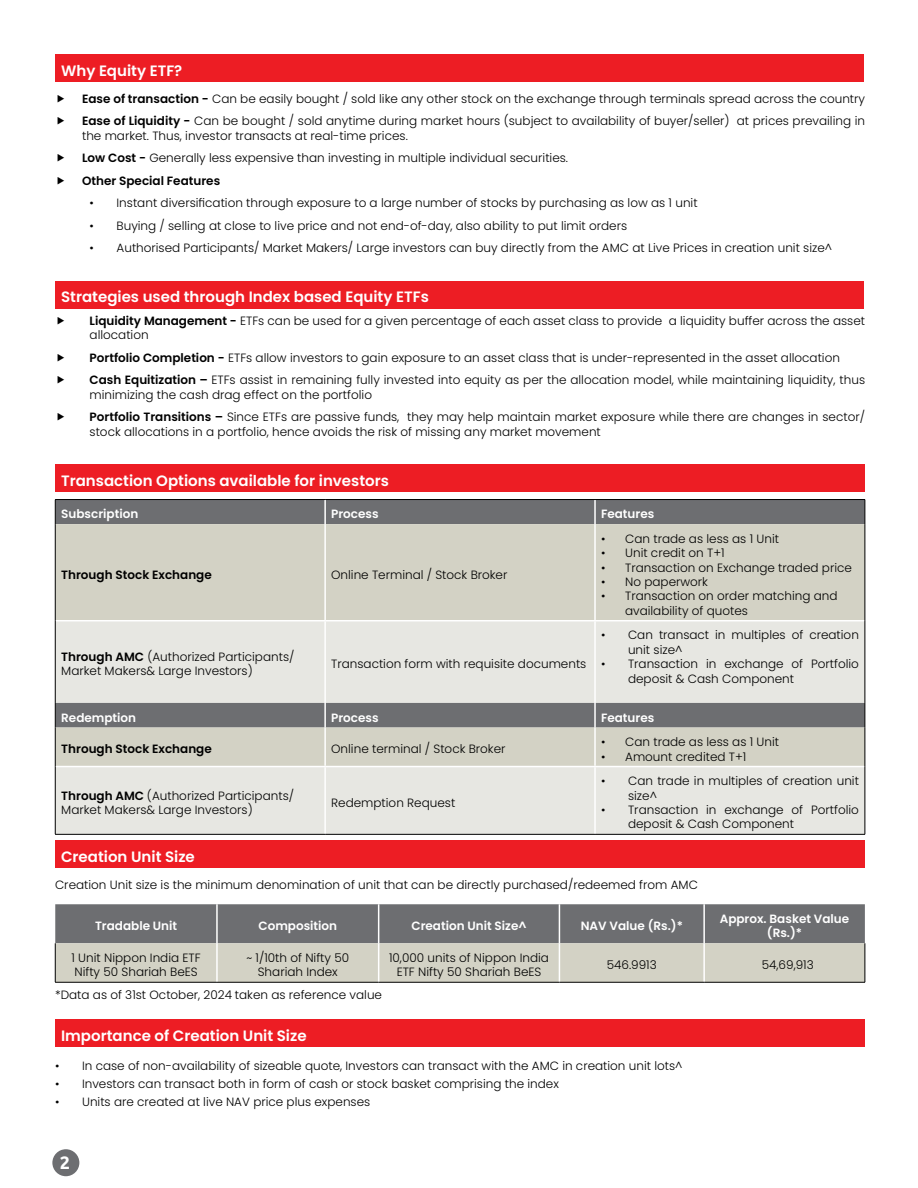
<style>
.page{position:relative;width:918px;height:1188px;background:#fff}
.page>*{position:absolute;margin:0;border:0;box-sizing:border-box;transform-origin:0 0}
.t1{font:700 18px "Ubuntu";color:#fff}
.t2{font:600 15px "Poppins";color:#fff}
.t3{font:300 12px/14.4px "Poppins";color:#000}
.t4{font:600 12px/14.4px "Poppins";color:#fff;text-align:center}
.t5{font:600 12px "Poppins";color:#000}
.s1{font-weight:600}
</style>
<div class="page">
<div style="left:52px;top:1149px;width:27px;height:27px;background:#6d6e71;border-radius:50%"></div>
<div style="left:55px;top:54px;width:809px;height:28px;background:#ed1d24"></div>
<div style="left:55px;top:281px;width:809px;height:27px;background:#ed1d24"></div>
<div style="left:55px;top:464px;width:810px;height:28px;background:#ed1d24"></div>
<div style="left:56px;top:524px;width:809px;height:96px;background:#d3d2c5"></div>
<div style="left:56px;top:621px;width:809px;height:82px;background:#e7e7e2"></div>
<div style="left:56px;top:767px;width:809px;height:67px;background:#e7e7e2"></div>
<hr style="left:324px;top:524px;width:2px;height:96px;background:#fff">
<hr style="left:594px;top:524px;width:2px;height:96px;background:#fff">
<hr style="left:324px;top:621px;width:2px;height:82px;background:#fff">
<hr style="left:594px;top:621px;width:2px;height:82px;background:#fff">
<hr style="left:324px;top:767px;width:2px;height:67px;background:#fff">
<hr style="left:594px;top:767px;width:2px;height:67px;background:#fff">
<hr style="left:55px;top:499px;width:270px;height:1px;background:#000">
<hr style="left:325px;top:499px;width:270px;height:1px;background:#000">
<hr style="left:595px;top:499px;width:270px;height:1px;background:#000">
<hr style="left:55px;top:834px;width:270px;height:1px;background:#000">
<hr style="left:325px;top:834px;width:270px;height:1px;background:#000">
<hr style="left:595px;top:834px;width:270px;height:1px;background:#000">
<div style="left:55px;top:500px;width:811px;height:24px;background:#6d6e71"></div>
<hr style="left:55px;top:524px;width:1px;height:97px;background:#000">
<hr style="left:865px;top:524px;width:1px;height:97px;background:#000">
<hr style="left:55px;top:621px;width:1px;height:82px;background:#000">
<hr style="left:865px;top:621px;width:1px;height:82px;background:#000">
<svg style="left:55px;top:703px;width:811px;height:64px;background:#adada6"></svg>
<hr style="left:55px;top:728px;width:1px;height:39px;background:#000">
<hr style="left:865px;top:728px;width:1px;height:39px;background:#000">
<hr style="left:55px;top:767px;width:1px;height:67px;background:#000">
<hr style="left:865px;top:767px;width:1px;height:67px;background:#000">
<div style="left:55px;top:841px;width:810px;height:27px;background:#ed1d24"></div>
<svg style="left:55px;top:904px;width:810px;height:78px;background:#a0a09b"></svg>
<hr style="left:216px;top:904px;width:2px;height:39px;background:#fff">
<hr style="left:378px;top:904px;width:1px;height:39px;background:#fff">
<hr style="left:559px;top:904px;width:1px;height:39px;background:#fff">
<hr style="left:703px;top:904px;width:2px;height:39px;background:#fff">
<hr style="left:216px;top:943px;width:2px;height:39px;background:#fff">
<hr style="left:378px;top:943px;width:1px;height:39px;background:#fff">
<hr style="left:559px;top:943px;width:1px;height:39px;background:#fff">
<hr style="left:703px;top:943px;width:2px;height:39px;background:#fff">
<hr style="left:55px;top:943px;width:1px;height:39px;background:#000">
<hr style="left:865px;top:943px;width:1px;height:39px;background:#000">
<hr style="left:55px;top:982px;width:162px;height:1px;background:#000">
<hr style="left:217px;top:982px;width:162px;height:1px;background:#000">
<hr style="left:379px;top:982px;width:180px;height:1px;background:#000">
<hr style="left:559px;top:982px;width:145px;height:1px;background:#000">
<hr style="left:704px;top:982px;width:161px;height:1px;background:#000">
<div style="left:55px;top:1019px;width:810px;height:28px;background:#ed1d24"></div>
<p class="t2" style="left:61px;top:62px;width:123px">Why Equity ETF?</p>
<p class="t3" style="left:82px;top:87px;width:785px;line-height:22.5px"><span class="s1">Ease of transaction -</span> Can be easily bought / sold like any other stock on the exchange through terminals spread across the country<br><span class="s1">Ease of Liquidity -</span> Can be bought / sold anytime during market hours (subject to availability of buyer/seller) at prices prevailing in</p>
<p class="t3" style="left:82px;top:124px;width:488px;line-height:22.5px">the market. Thus, investor transacts at real-time prices.<br><span class="s1">Low Cost -</span> Generally less expensive than investing in multiple individual securities.<br><span class="s1">Other Special Features</span></p>
<p class="t3" style="left:90px;top:196px;width:610px">• Instant diversification through exposure to a large number of stocks by purchasing as low as 1 unit</p>
<p class="t3" style="left:90px;top:218px;width:539px">• Buying / selling at close to live price and not end-of-day, also ability to put limit orders</p>
<p class="t3" style="left:90px;top:241px;width:744px">• Authorised Participants/ Market Makers/ Large investors can buy directly from the AMC at Live Prices in creation unit size^</p>
<p class="t2" style="left:61px;top:288px;width:369px">Strategies used through Index based Equity ETFs</p>
<p class="t3" style="left:90px;top:314px;width:777px"><span class="s1">Liquidity Management -</span> ETFs can be used for a given percentage of each asset class to provide a liquidity buffer across the asset allocation</p>
<p class="t3" style="left:90px;top:346px;width:777px;line-height:22.5px"><span class="s1">Portfolio Completion -</span> ETFs allow investors to gain exposure to an asset class that is under-represented in the asset allocation<br><span class="s1">Cash Equitization –</span> ETFs assist in remaining fully invested into equity as per the allocation model, while maintaining liquidity, thus</p>
<p class="t3" style="left:90px;top:383px;width:777px;line-height:22.5px">minimizing the cash drag effect on the portfolio<br><span class="s1">Portfolio Transitions –</span> Since ETFs are passive funds, they may help maintain market exposure while there are changes in sector/</p>
<p class="t3" style="left:90px;top:424px;width:513px">stock allocations in a portfolio, hence avoids the risk of missing any market movement</p>
<p class="t2" style="left:61px;top:472px;width:329px">Transaction Options available for investors</p>
<p class="t4" style="left:61px;top:507px;width:79px">Subscription</p>
<p class="t4" style="left:331px;top:507px;width:49px">Process</p>
<p class="t4" style="left:601px;top:507px;width:55px">Features</p>
<p class="t5" style="left:61px;top:568px;width:152px">Through Stock Exchange</p>
<p class="t3" style="left:331px;top:567px;width:178px">Online Terminal / Stock Broker</p>
<p class="t3" style="left:61px;top:650px;width:235px"><span class="s1">Through AMC</span> (Authorized Participants/<br>Market Makers&amp; Large Investors)</p>
<p class="t3" style="left:331px;top:657px;width:257px">Transaction form with requisite documents</p>
<p class="t3" style="left:601px;top:531px;width:180px">• Can trade as less as 1 Unit</p>
<p class="t3" style="left:601px;top:546px;width:125px">• Unit credit on T+1</p>
<p class="t3" style="left:601px;top:560px;width:252px">• Transaction on Exchange traded price</p>
<p class="t3" style="left:601px;top:575px;width:109px">• No paperwork</p>
<p class="t3" style="left:625px;top:589px;width:214px;text-indent:-24px">• Transaction on order matching and availability of quotes</p>
<p class="t3" style="left:628px;top:628px;width:232px;text-indent:-27px">• Can transact in multiples of creation unit size^</p>
<p class="t3" style="left:628px;top:657px;width:232px;text-indent:-27px">• Transaction in exchange of Portfolio deposit &amp; Cash Component</p>
<p class="t4" style="left:61px;top:710px;width:76px">Redemption</p>
<p class="t4" style="left:331px;top:710px;width:49px">Process</p>
<p class="t4" style="left:601px;top:710px;width:55px">Features</p>
<p class="t5" style="left:61px;top:742px;width:152px">Through Stock Exchange</p>
<p class="t3" style="left:331px;top:742px;width:176px">Online terminal / Stock Broker</p>
<p class="t3" style="left:601px;top:735px;width:180px">• Can trade as less as 1 Unit</p>
<p class="t3" style="left:601px;top:749px;width:147px">• Amount credited T+1</p>
<p class="t3" style="left:61px;top:788px;width:234px"><span class="s1">Through AMC</span> (Authorized Participants/<br>Market Makers&amp; Large Investors)</p>
<p class="t3" style="left:331px;top:795px;width:126px">Redemption Request</p>
<p class="t3" style="left:628px;top:774px;width:232px;text-indent:-27px">• Can trade in multiples of creation unit size^</p>
<p class="t3" style="left:628px;top:803px;width:232px;text-indent:-27px">• Transaction in exchange of Portfolio deposit &amp; Cash Component</p>
<p class="t2" style="left:61px;top:848px;width:135px">Creation Unit Size</p>
<p class="t3" style="left:55px;top:878px;width:644px">Creation Unit size is the minimum denomination of unit that can be directly purchased/redeemed from AMC</p>
<p class="t4" style="left:95px;top:919px;width:84px">Tradable Unit</p>
<p class="t4" style="left:258px;top:919px;width:80px">Composition</p>
<p class="t4" style="left:411px;top:919px;width:117px">Creation Unit Size^</p>
<p class="t4" style="left:581px;top:919px;width:104px">NAV Value (Rs.)*</p>
<p class="t4" style="left:720px;top:912px;width:131px">Approx. Basket Value (Rs.)*</p>
<p class="t3" style="left:72px;top:951px;width:131px">1 Unit Nippon India ETF<br>Nifty 50 Shariah BeES</p>
<p class="t3" style="left:246px;top:951px;width:104px;text-align:center">~ 1/10th of Nifty 50<br>Shariah Index</p>
<p class="t3" style="left:389px;top:951px;width:162px;text-align:center">10,000 units of Nippon India<br>ETF Nifty 50 Shariah BeES</p>
<p class="t3" style="left:607px;top:958px;width:52px">546.9913</p>
<p class="t3" style="left:762px;top:958px;width:53px">54,69,913</p>
<p class="t3" style="left:55px;top:988px;width:329px">*Data as of 31st October, 2024 taken as reference value</p>
<p class="t2" style="left:61px;top:1027px;width:247px">Importance of Creation Unit Size</p>
<p class="t3" style="left:55px;top:1059px;width:629px">• In case of non-availability of sizeable quote, Investors can transact with the AMC in creation unit lots^</p>
<p class="t3" style="left:55px;top:1077px;width:505px">• Investors can transact both in form of cash or stock basket comprising the index</p>
<p class="t3" style="left:55px;top:1095px;width:317px">• Units are created at live NAV price plus expenses</p>
<h1 class="t1" style="left:60px;top:1152px;width:12px">2</h1>
</div>
